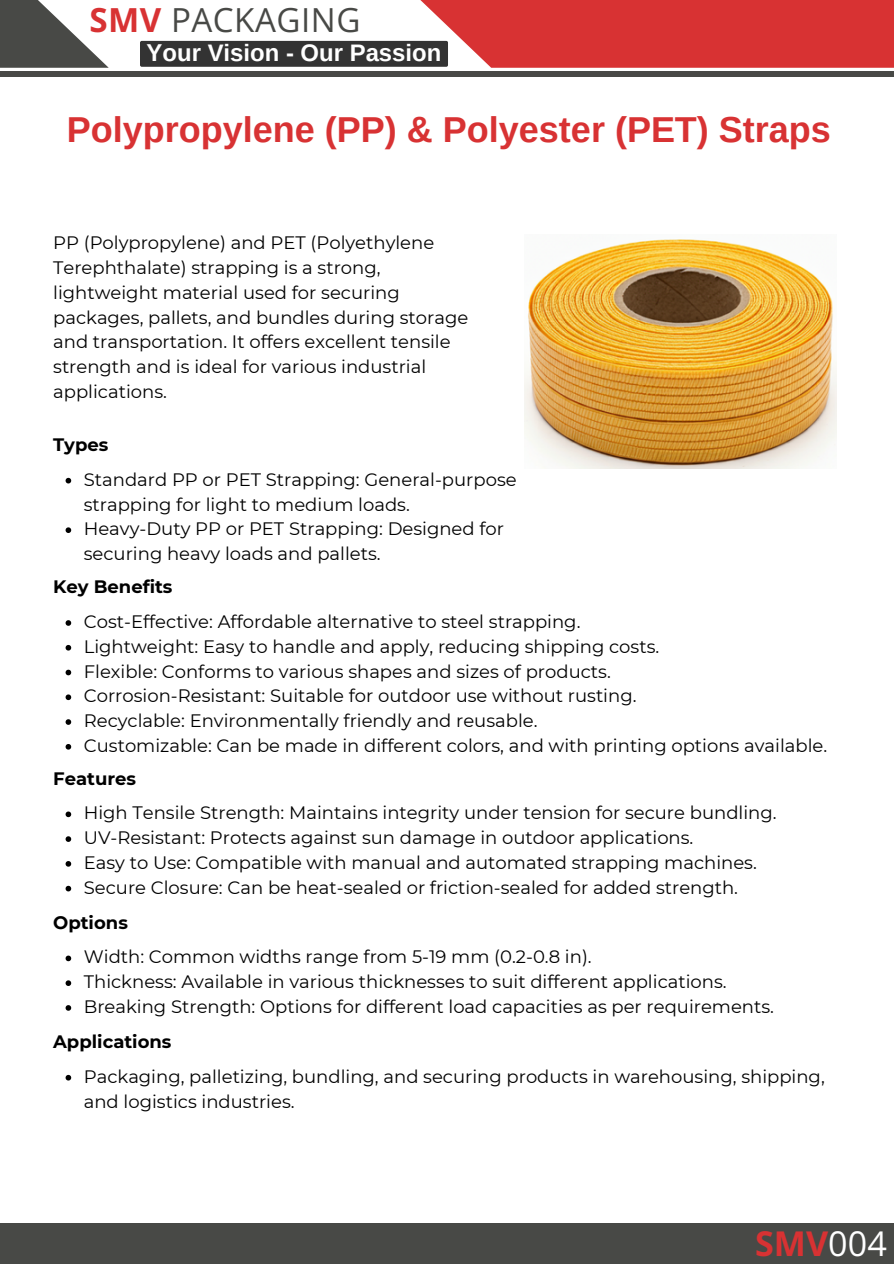
<style>
.page{position:relative;width:894px;height:1264px;background:#fff}
.page>*{position:absolute;margin:0;border:0;box-sizing:border-box;transform-origin:0 0}
.t1{font:700 36px "Arimo";color:#d83233}
.t2{font:700 34.05px "Open Sans";color:#d83233}
.t3{font:33.15px "Open Sans";letter-spacing:.015em;color:#484946}
.t4{font:700 23.85px "Arimo";color:#fff}
.t5{font:18px/24.8px "Montserrat";color:#000}
.t6{font:700 18px "Montserrat";color:#000}
.s1{font-weight:700;color:#d83233}
.s2{font-weight:400;color:#fff}
</style>
<div class="page">
<svg style="left:66px;top:811px;width:5px;height:6px"></svg>
<svg style="left:66px;top:836px;width:5px;height:6px"></svg>
<svg style="left:66px;top:861px;width:5px;height:5px"></svg>
<svg style="left:66px;top:885px;width:5px;height:6px"></svg>
<svg style="left:66px;top:955px;width:5px;height:6px"></svg>
<svg style="left:66px;top:980px;width:5px;height:6px"></svg>
<svg style="left:66px;top:1005px;width:5px;height:5px"></svg>
<svg style="left:66px;top:1074px;width:5px;height:6px"></svg>
<img style="left:524px;top:239px;width:312px;height:229px">
<svg style="left:66px;top:478px;width:5px;height:5px"></svg>
<svg style="left:66px;top:527px;width:5px;height:6px"></svg>
<svg style="left:0;top:0;width:109px;height:68px;fill:#484946"></svg>
<div style="left:140px;top:41px;width:193px;height:26px;background:#333"></div>
<svg style="left:333px;top:0;width:560px;height:68px;background:#d04f50"></svg>
<div style="left:0;top:71px;width:893px;height:6px;background:#484946"></div>
<svg style="left:66px;top:620px;width:5px;height:6px"></svg>
<svg style="left:66px;top:645px;width:5px;height:5px"></svg>
<svg style="left:66px;top:669px;width:5px;height:6px"></svg>
<svg style="left:66px;top:694px;width:5px;height:6px"></svg>
<svg style="left:66px;top:719px;width:5px;height:6px"></svg>
<svg style="left:66px;top:744px;width:5px;height:5px"></svg>
<div style="left:0;top:1223px;width:893px;height:40px;background:#484946"></div>
<p class="t3" style="left:89px;top:-3px;width:272px"><span class="s1">SMV</span> PACKAGING</p>
<p class="t4" style="left:147px;top:40px;width:296px">Your Vision - Our Passion</p>
<h1 class="t1" style="left:67px;top:109px;width:765px">Polypropylene (PP) &amp; Polyester (PET) Straps</h1>
<h3 class="t5" style="left:53px;top:230px;width:416px">PP (Polypropylene) and PET (Polyethylene Terephthalate) strapping is a strong, lightweight material used for securing packages, pallets, and bundles during storage and transportation. It offers excellent tensile strength and is ideal for various industrial applications.</h3>
<p class="t6" style="left:53px;top:433px;width:57px">Types</p>
<p class="t5" style="left:84px;top:467px;width:434px">Standard PP or PET Strapping: General-purpose strapping for light to medium loads.</p>
<h4 class="t5" style="left:84px;top:516px;width:421px">Heavy-Duty PP or PET Strapping: Designed for securing heavy loads and pallets.</h4>
<p class="t6" style="left:53px;top:575px;width:121px">Key Benefits</p>
<p class="t5" style="left:84px;top:609px;width:498px">Cost-Effective: Affordable alternative to steel strapping.</p>
<h4 class="t5" style="left:84px;top:634px;width:577px">Lightweight: Easy to handle and apply, reducing shipping costs.</h4>
<p class="t5" style="left:84px;top:658px;width:528px">Flexible: Conforms to various shapes and sizes of products.</p>
<p class="t5" style="left:84px;top:683px;width:554px">Corrosion-Resistant: Suitable for outdoor use without rusting.</p>
<p class="t5" style="left:84px;top:708px;width:455px">Recyclable: Environmentally friendly and reusable.</p>
<h4 class="t5" style="left:84px;top:733px;width:744px">Customizable: Can be made in different colors, and with printing options available.</h4>
<h2 class="t6" style="left:53px;top:767px;width:84px">Features</h2>
<p class="t5" style="left:84px;top:800px;width:694px">High Tensile Strength: Maintains integrity under tension for secure bundling.</p>
<p class="t5" style="left:84px;top:825px;width:611px">UV-Resistant: Protects against sun damage in outdoor applications.</p>
<h4 class="t5" style="left:84px;top:850px;width:674px">Easy to Use: Compatible with manual and automated strapping machines.</h4>
<p class="t5" style="left:84px;top:874px;width:655px">Secure Closure: Can be heat-sealed or friction-sealed for added strength.</p>
<p class="t6" style="left:53px;top:911px;width:76px">Options</p>
<h4 class="t5" style="left:84px;top:944px;width:509px">Width: Common widths range from 5-19 mm (0.2-0.8 in).</h4>
<p class="t5" style="left:84px;top:969px;width:644px">Thickness: Available in various thicknesses to suit different applications.</p>
<p class="t5" style="left:84px;top:994px;width:691px">Breaking Strength: Options for different load capacities as per requirements.</p>
<p class="t6" style="left:53px;top:1030px;width:120px">Applications</p>
<p class="t5" style="left:84px;top:1063px;width:742px">Packaging, palletizing, bundling, and securing products in warehousing, shipping, and logistics industries.</p>
<p class="t2" style="left:755px;top:1219px;width:133px">SMV<span class="s2">004</span></p>
</div>
